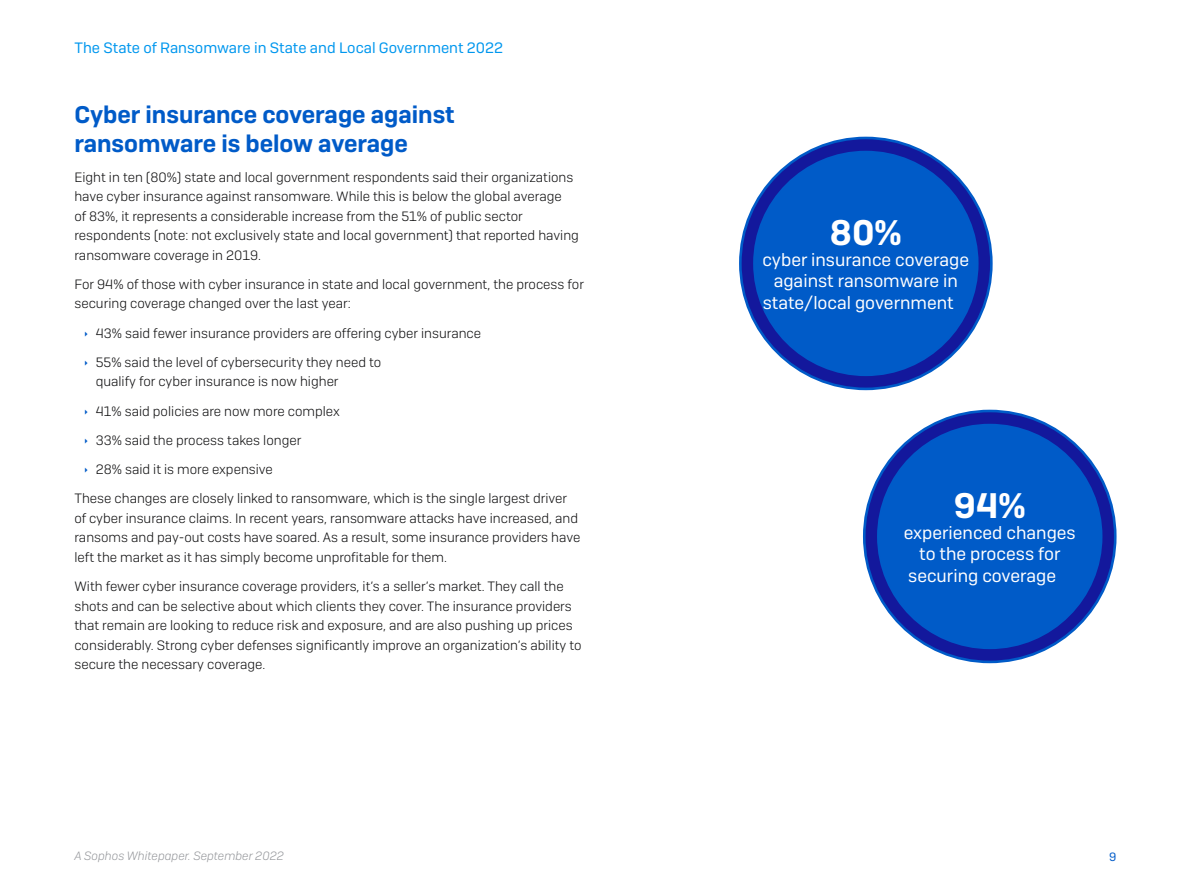
<style>
.page{position:relative;width:1191px;height:893px;background:#fff}
.page>*{position:absolute;margin:0;border:0;box-sizing:border-box;transform-origin:0 0}
.Call_Out_Headings{font:600 35.4px "Sophos Sans";color:#fff}
.Body_Copy{font:600 24px/29.2px "Sophos Sans";color:#005bc8}
.Call_Out_Copy{font:17.7px "Sophos Sans";color:#fff}
.t1{font:15px "Sophos Sans";color:#0097ee}
.Body_Copy-2{font:300 13.5px/19.5px "Sophos Sans";color:#0d0d0e}
.t2{font:italic 300 12px "Sophos Sans";color:#96989c}
.t3{font:12px "Sophos Sans";color:#005bc8}
</style>
<div class="page">
<svg style="left:740px;top:138px;width:251px;height:251px;background:#0f23a3"></svg>
<div style="left:754px;top:152px;width:223px;height:223px;background:#005bc8;border-radius:50%"></div>
<svg style="left:864px;top:411px;width:251px;height:251px;background:#0f23a3"></svg>
<div style="left:878px;top:425px;width:223px;height:223px;background:#005bc8;border-radius:50%"></div>
<p class="t1" style="left:74px;top:39px;width:430px">The State of Ransomware in State and Local Government 2022</p>
<p class="Body_Copy" style="left:74px;top:100px;width:382px">Cyber insurance coverage against ransomware is below average</p>
<p class="Body_Copy-2" style="left:74px;top:167px;width:506px">Eight in ten (80%) state and local government respondents said their organizations have cyber insurance against ransomware. While this is below the global average<br>of 83%, it represents a considerable increase from the 51% of public sector respondents (note: not exclusively state and local government) that reported having ransomware coverage in 2019.</p>
<p class="Body_Copy-2" style="left:74px;top:274px;width:511px">For 94% of those with cyber insurance in state and local government, the process for securing coverage changed over the last year:</p>
<p class="Body_Copy-2" style="left:96px;top:323px;width:387px">43% said fewer insurance providers are offering cyber insurance</p>
<p class="Body_Copy-2" style="left:96px;top:352px;width:287px">55% said the level of cybersecurity they need to qualify for cyber insurance is now higher</p>
<p class="Body_Copy-2" style="left:96px;top:401px;width:246px">41% said policies are now more complex</p>
<p class="Body_Copy-2" style="left:96px;top:430px;width:207px">33% said the process takes longer</p>
<p class="Body_Copy-2" style="left:96px;top:459px;width:179px">28% said it is more expensive</p>
<p class="Body_Copy-2" style="left:74px;top:489px;width:507px">These changes are closely linked to ransomware, which is the single largest driver of cyber insurance claims. In recent years, ransomware attacks have increased, and ransoms and pay-out costs have soared. As a result, some insurance providers have left the market as it has simply become unprofitable for them.</p>
<p class="Body_Copy-2" style="left:74px;top:576px;width:509px">With fewer cyber insurance coverage providers, it’s a seller’s market. They call the shots and can be selective about which clients they cover. The insurance providers that remain are looking to reduce risk and exposure, and are also pushing up prices considerably. Strong cyber defenses significantly improve an organization’s ability to secure the necessary coverage.</p>
<p class="Call_Out_Headings" style="left:830px;top:210px;width:73px">80%</p>
<p class="Call_Out_Copy" style="left:762px;top:249px;width:208px">cyber insurance coverage</p>
<p class="Call_Out_Copy" style="left:773px;top:271px;width:186px">against ransomware in</p>
<p class="Call_Out_Copy" style="left:763px;top:292px;width:192px">state/local government</p>
<p class="Call_Out_Headings" style="left:954px;top:483px;width:73px">94%</p>
<p class="Call_Out_Copy" style="left:903px;top:522px;width:174px">experienced changes</p>
<p class="Call_Out_Copy" style="left:919px;top:544px;width:143px">to the process for</p>
<p class="Call_Out_Copy" style="left:908px;top:565px;width:149px">securing coverage</p>
<p class="t2" style="left:74px;top:848px;width:211px">A Sophos Whitepaper. September 2022</p>
<p class="t3" style="left:1109px;top:850px;width:9px">9</p>
</div>
